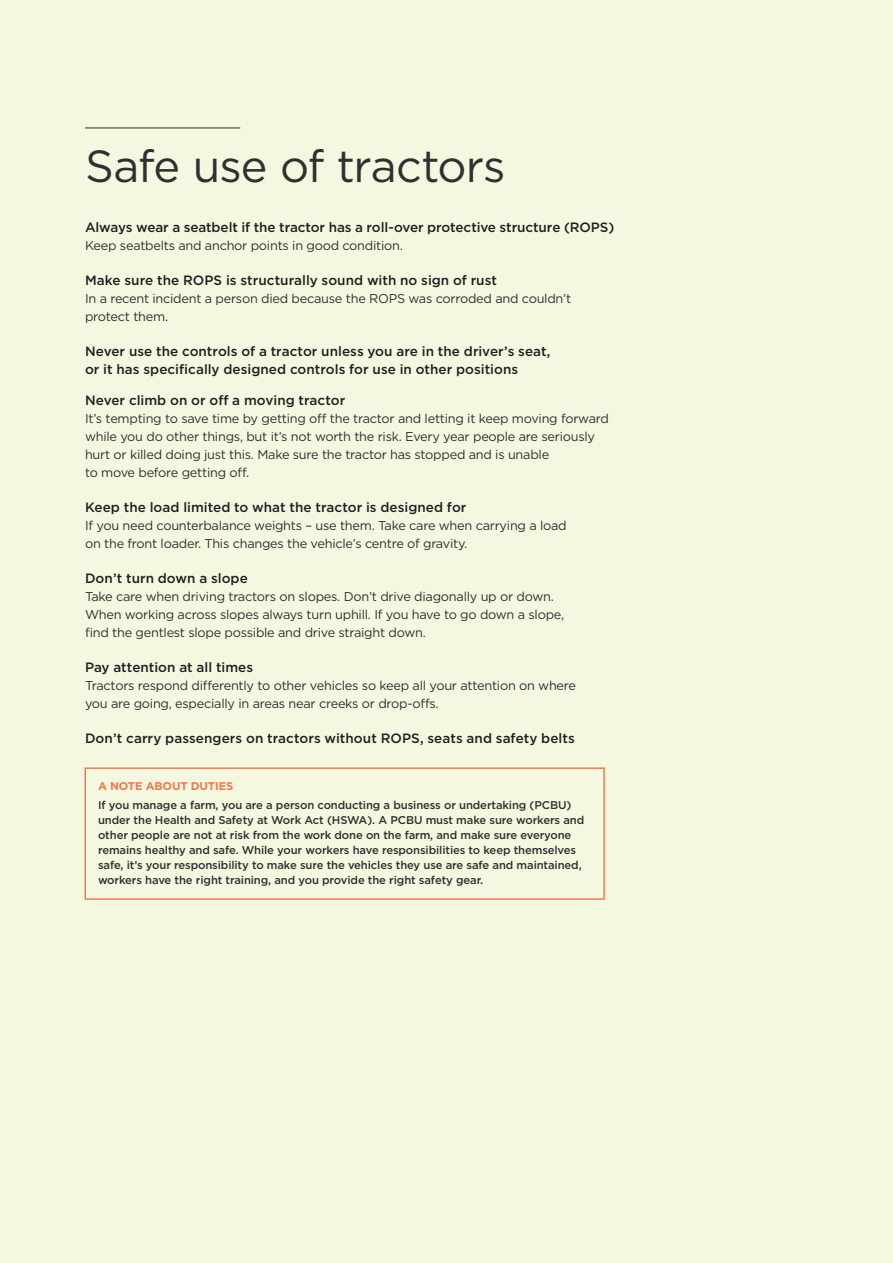
<style>
.page{position:relative;width:893px;height:1263px;background:#f5f8e1}
.page>*{position:absolute;margin:0;border:0;box-sizing:border-box;transform-origin:0 0}
.major_head{font:45px "Gotham";letter-spacing:-.025em;color:#312f30}
.t1{font:500 13.5px/18px "Gotham";color:#231f20}
.body{font:12.75px/18px "Gotham";letter-spacing:-.02em;color:#312f30}
.table_body{font:500 11.25px/15px "Gotham";letter-spacing:-.01em;color:#312f30}
.table_H1{font:700 11.25px "Gotham";letter-spacing:-.01em;color:#f4794c}
</style>
<div class="page">
<hr style="left:85px;top:128px;width:155px;height:1px;background:#312f30">
<hr style="left:85px;top:769px;width:1px;height:129px;background:#f4794c">
<hr style="left:85px;top:767px;width:520px;height:2px;background:#f4794c">
<hr style="left:603px;top:769px;width:2px;height:129px;background:#f4794c">
<hr style="left:85px;top:898px;width:520px;height:2px;background:#f4794c">
<p class="major_head" style="left:85px;top:137px;width:422px">Safe use of tractors</p>
<h4 class="t1" style="left:85px;top:218px;width:531px">Always wear a seatbelt if the tractor has a roll-over protective structure (ROPS)</h4>
<p class="body" style="left:85px;top:236px;width:319px">Keep seatbelts and anchor points in good condition.</p>
<h4 class="t1" style="left:85px;top:271px;width:414px">Make sure the ROPS is structurally sound with no sign of rust</h4>
<p class="body" style="left:85px;top:289px;width:488px">In a recent incident a person died because the ROPS was corroded and couldn’t protect them.</p>
<h4 class="t1" style="left:85px;top:342px;width:467px">Never use the controls of a tractor unless you are in the driver’s seat, or it has specifically designed controls for use in other positions</h4>
<h4 class="t1" style="left:85px;top:391px;width:262px">Never climb on or off a moving tractor</h4>
<p class="body" style="left:85px;top:409px;width:525px">It’s tempting to save time by getting off the tractor and letting it keep moving forward while you do other things, but it’s not worth the risk. Every year people are seriously hurt or killed doing just this. Make sure the tractor has stopped and is unable<br>to move before getting off.</p>
<h4 class="t1" style="left:85px;top:498px;width:383px">Keep the load limited to what the tractor is designed for</h4>
<p class="body" style="left:85px;top:516px;width:483px">If you need counterbalance weights – use them. Take care when carrying a load on the front loader. This changes the vehicle’s centre of gravity.</p>
<h4 class="t1" style="left:85px;top:569px;width:164px">Don’t turn down a slope</h4>
<p class="body" style="left:85px;top:587px;width:481px">Take care when driving tractors on slopes. Don’t drive diagonally up or down.<br>When working across slopes always turn uphill. If you have to go down a slope, find the gentlest slope possible and drive straight down.</p>
<h4 class="t1" style="left:85px;top:658px;width:170px">Pay attention at all times</h4>
<p class="body" style="left:85px;top:676px;width:493px">Tractors respond differently to other vehicles so keep all your attention on where you are going, especially in areas near creeks or drop-offs.</p>
<h4 class="t1" style="left:85px;top:729px;width:491px">Don’t carry passengers on tractors without ROPS, seats and safety belts</h4>
<p class="table_H1" style="left:98px;top:778px;width:137px">A NOTE ABOUT DUTIES</p>
<p class="table_body" style="left:98px;top:797px;width:488px">If you manage a farm, you are a person conducting a business or undertaking (PCBU) under the Health and Safety at Work Act (HSWA). A PCBU must make sure workers and other people are not at risk from the work done on the farm, and make sure everyone remains healthy and safe. While your workers have responsibilities to keep themselves safe, it’s your responsibility to make sure the vehicles they use are safe and maintained, workers have the right training, and you provide the right safety gear.</p>
</div>
